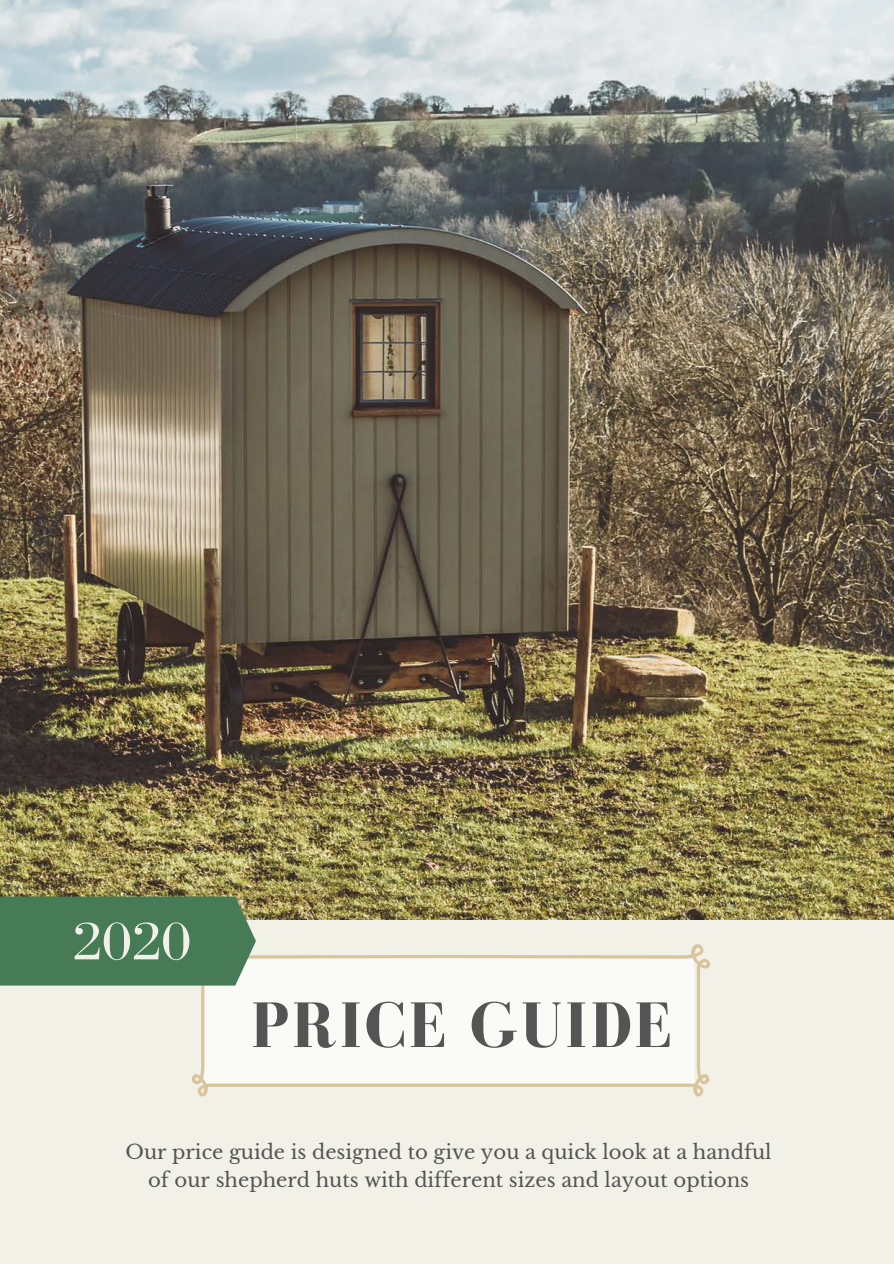
<style>
.page{position:relative;width:894px;height:1264px;background:#fff}
.page>*{position:absolute;margin:0;border:0;box-sizing:border-box;transform-origin:0 0}
.t1{font:700 66px "Bodoni FLF";letter-spacing:.04em;color:#545454}
.t2{font:55.05px "Bodoni FLF";color:#f2f1e8}
.t3{font:19.65px/27.3px "Libre Baskerville";color:#545454;text-align:center}
</style>
<div class="page">
<div style="left:0;top:0;width:893px;height:1263px;background:#f2f1e8"></div>
<svg style="left:190px;top:944px;width:520px;height:153px;fill:#fafaf7"></svg>
<img style="left:0;top:0;width:893px;height:919px">
<div style="left:0;top:896px;width:256px;height:89px;background:#477b56"></div>
<h2 class="t2" style="left:72px;top:911px;width:120px">2020</h2>
<h1 class="t1" style="left:251px;top:989px;width:422px">PRICE GUIDE</h1>
<p class="t3" style="left:125px;top:1138px;width:647px">Our price guide is designed to give you a quick look at a handful of our shepherd huts with different sizes and layout options</p>
</div>
